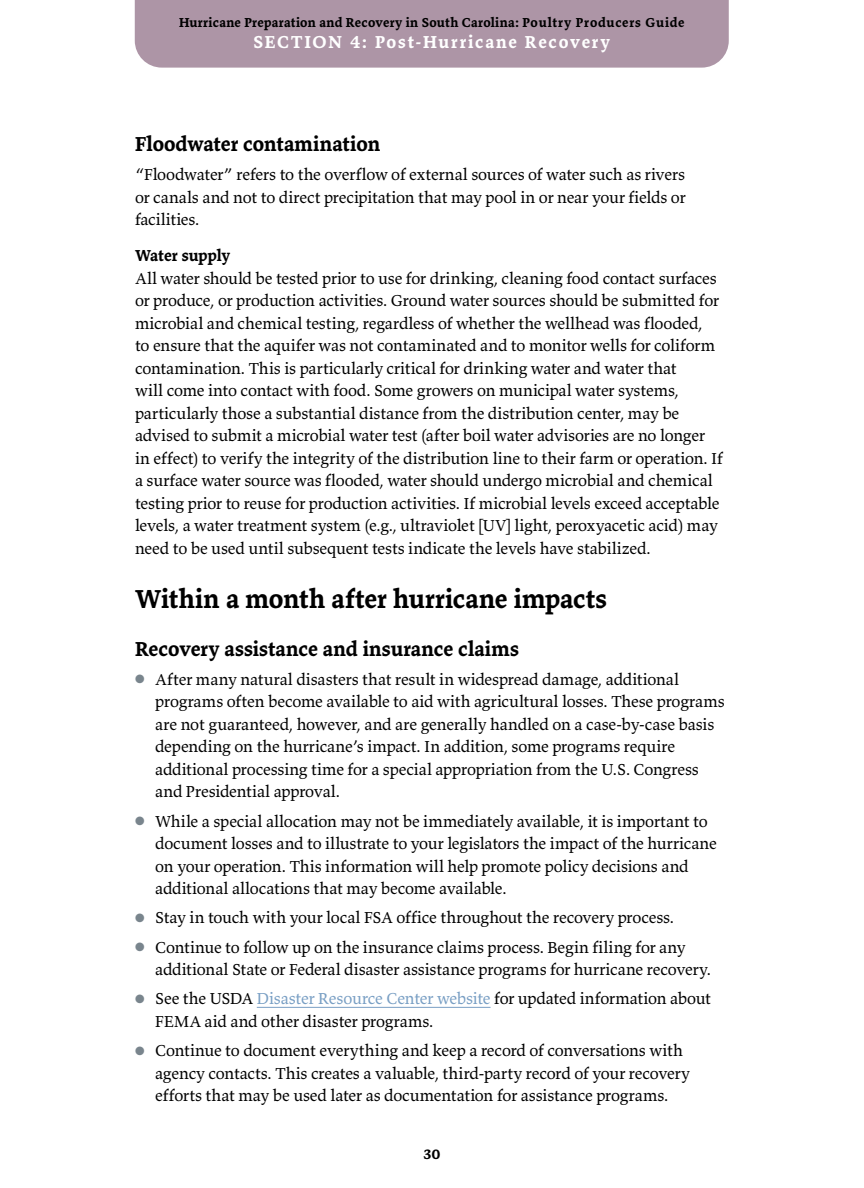
<style>
.page{position:relative;width:864px;height:1188px;background:#fff}
.page>*{position:absolute;margin:0;border:0;box-sizing:border-box;transform-origin:0 0}
.t1{font:700 27px "Valkyrie T3";color:#000}
.t2{font:700 21px "Valkyrie T3";color:#000}
.t3{font:700 18px "Valkyrie T3";letter-spacing:.1em;color:#fff}
.t4{font:16.5px/22.5px "Valkyrie T3";letter-spacing:-.01em;color:#000}
.t5{font:700 16.5px "Valkyrie T3";letter-spacing:-.005em;color:#000}
.t6{font:700 15px "Valkyrie T3";color:#000}
.t7{font:700 13.5px "Valkyrie T3";letter-spacing:.03em;color:#000}
.s1{color:#79858d}
.s2{color:#799fc4}
</style>
<div class="page">
<div style="left:135px;top:0;width:594px;height:68px;background:#ad95a6"></div>
<hr style="left:257px;top:1007px;width:234px;height:1px;background:#799fc4">
<p class="t7" style="left:179px;top:14px;width:507px">Hurricane Preparation and Recovery in South Carolina: Poultry Producers Guide</p>
<p class="t3" style="left:253px;top:30px;width:358px">SECTION 4: Post-Hurricane Recovery</p>
<p class="t2" style="left:135px;top:131px;width:247px">Floodwater contamination</p>
<p class="t4" style="left:135px;top:163px;width:552px;text-align:justify">“Floodwater” refers to the overflow of external sources of water such as rivers or canals and not to direct precipitation that may pool in or near your fields or facilities.</p>
<p class="t5" style="left:135px;top:245px;width:97px">Water supply</p>
<p class="t4" style="left:135px;top:266px;width:590px">All water should be tested prior to use for drinking, cleaning food contact surfaces or produce, or production activities. Ground water sources should be submitted for microbial and chemical testing, regardless of whether the wellhead was flooded,<br>to ensure that the aquifer was not contaminated and to monitor wells for coliform contamination. This is particularly critical for drinking water and water that<br>will come into contact with food. Some growers on municipal water systems, particularly those a substantial distance from the distribution center, may be advised to submit a microbial water test (after boil water advisories are no longer in effect) to verify the integrity of the distribution line to their farm or operation. If a surface water source was flooded, water should undergo microbial and chemical testing prior to reuse for production activities. If microbial levels exceed acceptable levels, a water treatment system (e.g., ultraviolet [UV] light, peroxyacetic acid) may need to be used until subsequent tests indicate the levels have stabilized.</p>
<h1 class="t1" style="left:135px;top:581px;width:473px">Within a month after hurricane impacts</h1>
<p class="t2" style="left:135px;top:635px;width:386px">Recovery assistance and insurance claims</p>
<p class="t4" style="left:155px;top:668px;width:571px;text-indent:-20px"><span class="s1">●</span> After many natural disasters that result in widespread damage, additional programs often become available to aid with agricultural losses. These programs are not guaranteed, however, and are generally handled on a case-by-case basis depending on the hurricane’s impact. In addition, some programs require additional processing time for a special appropriation from the U.S. Congress and Presidential approval.</p>
<p class="t4" style="left:155px;top:809px;width:563px;text-indent:-20px"><span class="s1">●</span> While a special allocation may not be immediately available, it is important to document losses and to illustrate to your legislators the impact of the hurricane on your operation. This information will help promote policy decisions and additional allocations that may become available.</p>
<p class="t4" style="left:135px;top:906px;width:541px"><span class="s1">●</span> Stay in touch with your local FSA office throughout the recovery process.</p>
<p class="t4" style="left:155px;top:935px;width:557px;text-indent:-20px"><span class="s1">●</span> Continue to follow up on the insurance claims process. Begin filing for any additional State or Federal disaster assistance programs for hurricane recovery.</p>
<p class="t4" style="left:155px;top:987px;width:557px;text-indent:-20px"><span class="s1">●</span> See the USDA <span class="s2">Disaster Resource Center website</span> for updated information about<br>FEMA aid and other disaster programs.</p>
<p class="t4" style="left:155px;top:1039px;width:536px;text-indent:-20px"><span class="s1">●</span> Continue to document everything and keep a record of conversations with agency contacts. This creates a valuable, third-party record of your recovery efforts that may be used later as documentation for assistance programs.</p>
<p class="t6" style="left:423px;top:1144px;width:19px">30</p>
</div>
